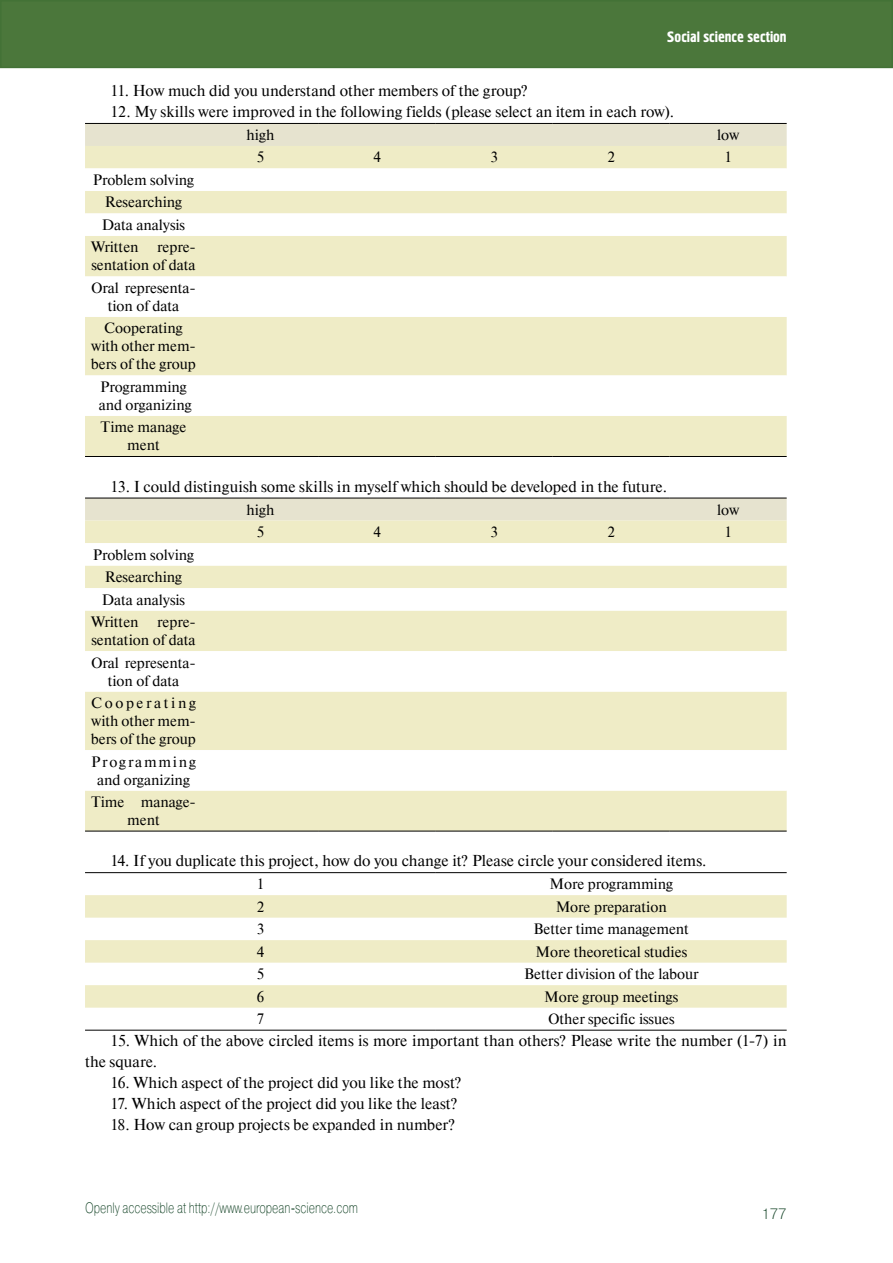
<style>
.page{position:relative;width:893px;height:1263px;background:#fff}
.page>*{position:absolute;margin:0;border:0;box-sizing:border-box;transform-origin:0 0}
.t1{font:15.75px/21px "Newton C";color:#000}
.t2{font:15px/22.5px "Newton C";color:#000}
.t3{font:15px "Pragmatica Light C";color:#0d3e20;scale:.75 1}
.t4{font:15px/22.5px "Newton C";letter-spacing:.175em;color:#000;text-align:center}
.t5{font:15px "Hermes C";color:#fff}
.t6{font:15px "Pragmatica Light C";color:#0d3e20}
</style>
<div class="page">
<div style="left:1px;top:1px;width:891px;height:66px;background:#4b773b"></div>
<div style="left:0;top:0;width:893px;height:68px;border:2px solid #437236"></div>
<div style="left:85px;top:124px;width:702px;height:22px;background:#e6e3cf"></div>
<div style="left:85px;top:146px;width:702px;height:310px;background:#efecc6"></div>
<svg style="left:85px;top:168px;width:702px;height:248px"></svg>
<hr style="left:85px;top:123px;width:117px;height:1px;background:#000">
<hr style="left:202px;top:123px;width:117px;height:1px;background:#000">
<hr style="left:319px;top:123px;width:117px;height:1px;background:#000">
<hr style="left:436px;top:123px;width:117px;height:1px;background:#000">
<hr style="left:553px;top:123px;width:117px;height:1px;background:#000">
<hr style="left:670px;top:123px;width:117px;height:1px;background:#000">
<hr style="left:85px;top:456px;width:117px;height:1px;background:#000">
<hr style="left:202px;top:456px;width:117px;height:1px;background:#000">
<hr style="left:319px;top:456px;width:117px;height:1px;background:#000">
<hr style="left:436px;top:456px;width:117px;height:1px;background:#000">
<hr style="left:553px;top:456px;width:117px;height:1px;background:#000">
<hr style="left:670px;top:456px;width:117px;height:1px;background:#000">
<div style="left:85px;top:499px;width:702px;height:21px;background:#e6e3cf"></div>
<div style="left:85px;top:520px;width:702px;height:311px;background:#efecc6"></div>
<svg style="left:85px;top:543px;width:702px;height:247px"></svg>
<hr style="left:85px;top:498px;width:117px;height:1px;background:#000">
<hr style="left:202px;top:498px;width:117px;height:1px;background:#000">
<hr style="left:319px;top:498px;width:117px;height:1px;background:#000">
<hr style="left:436px;top:498px;width:117px;height:1px;background:#000">
<hr style="left:553px;top:498px;width:117px;height:1px;background:#000">
<hr style="left:670px;top:498px;width:117px;height:1px;background:#000">
<hr style="left:85px;top:831px;width:117px;height:1px;background:#000">
<hr style="left:202px;top:831px;width:117px;height:1px;background:#000">
<hr style="left:319px;top:831px;width:117px;height:1px;background:#000">
<hr style="left:436px;top:831px;width:117px;height:1px;background:#000">
<hr style="left:553px;top:831px;width:117px;height:1px;background:#000">
<hr style="left:670px;top:831px;width:117px;height:1px;background:#000">
<svg style="left:85px;top:873px;width:702px;height:157px"></svg>
<svg style="left:85px;top:895px;width:702px;height:113px;fill:#efecc6"></svg>
<hr style="left:85px;top:872px;width:351px;height:1px;background:#000">
<hr style="left:436px;top:872px;width:351px;height:1px;background:#000">
<hr style="left:85px;top:1030px;width:351px;height:1px;background:#000">
<hr style="left:436px;top:1030px;width:351px;height:1px;background:#000">
<p class="t5" style="left:667px;top:29px;width:121px">Social science section</p>
<p class="t1" style="left:111px;top:80px;width:419px">11. How much did you understand other members of the group?</p>
<p class="t1" style="left:111px;top:101px;width:565px">12. My skills were improved in the following fields (please select an item in each row).</p>
<p class="t2" style="left:247px;top:124px;width:29px">high</p>
<p class="t2" style="left:717px;top:124px;width:24px">low</p>
<p class="t2" style="left:257px;top:146px;width:9px">5</p>
<p class="t2" style="left:374px;top:146px;width:9px">4</p>
<p class="t2" style="left:491px;top:146px;width:9px">3</p>
<p class="t2" style="left:607px;top:146px;width:9px">2</p>
<p class="t2" style="left:724px;top:146px;width:9px">1</p>
<p class="t2" style="left:91px;top:169px;width:106px;text-align:center">Problem solving<br>Researching<br>Data analysis<br>Written repre-</p>
<p class="t2" style="left:91px;top:254px;width:106px">sentation of data<br>Oral representa-</p>
<p class="t2" style="left:104px;top:295px;width:80px">tion of data<br>Cooperating</p>
<p class="t2" style="left:91px;top:337px;width:106px;line-height:18px">with other mem&shy;bers of the group</p>
<p class="t2" style="left:99px;top:378px;width:94px;line-height:18px">Programming and organizing</p>
<p class="t2" style="left:101px;top:418px;width:87px;line-height:18px;text-align:center">Time manage ment</p>
<p class="t1" style="left:111px;top:476px;width:558px">13. I could distinguish some skills in myself which should be developed in the future.</p>
<p class="t2" style="left:247px;top:498px;width:29px">high</p>
<p class="t2" style="left:717px;top:498px;width:24px">low</p>
<p class="t2" style="left:257px;top:521px;width:9px">5</p>
<p class="t2" style="left:374px;top:521px;width:9px">4</p>
<p class="t2" style="left:491px;top:521px;width:9px">3</p>
<p class="t2" style="left:607px;top:521px;width:9px">2</p>
<p class="t2" style="left:724px;top:521px;width:9px">1</p>
<p class="t2" style="left:91px;top:543px;width:106px;text-align:center">Problem solving<br>Researching<br>Data analysis<br>Written repre-</p>
<p class="t2" style="left:91px;top:629px;width:106px">sentation of data<br>Oral representa-</p>
<p class="t4" style="left:91px;top:669px;width:106px">tion of data<br>Cooperating</p>
<p class="t2" style="left:91px;top:712px;width:106px;line-height:18px">with other mem&shy;bers of the group</p>
<p class="t2" style="left:91px;top:752px;width:106px;line-height:18px;text-align:center">Programming and organizing</p>
<p class="t2" style="left:91px;top:793px;width:106px;line-height:18px;text-align:center">Time manage&shy;ment</p>
<p class="t1" style="left:111px;top:850px;width:597px">14. If you duplicate this project, how do you change it? Please circle your considered items.</p>
<p class="t2" style="left:257px;top:873px;width:9px">1</p>
<p class="t2" style="left:549px;top:873px;width:125px">More programming</p>
<p class="t2" style="left:257px;top:895px;width:9px">2</p>
<p class="t2" style="left:556px;top:895px;width:113px">More preparation</p>
<p class="t2" style="left:257px;top:918px;width:9px">3</p>
<p class="t2" style="left:533px;top:918px;width:157px">Better time management</p>
<p class="t2" style="left:257px;top:940px;width:9px">4</p>
<p class="t2" style="left:535px;top:940px;width:153px">More theoretical studies</p>
<p class="t2" style="left:257px;top:963px;width:9px">5</p>
<p class="t2" style="left:524px;top:963px;width:176px">Better division of the labour</p>
<p class="t2" style="left:257px;top:985px;width:9px">6</p>
<p class="t2" style="left:544px;top:985px;width:136px">More group meetings</p>
<p class="t2" style="left:257px;top:1008px;width:9px">7</p>
<p class="t2" style="left:548px;top:1008px;width:128px">Other specific issues</p>
<p class="t1" style="left:85px;top:1030px;width:703px;text-indent:26px">15. Which of the above circled items is more important than others? Please write the number (1-7) in the square.</p>
<p class="t1" style="left:111px;top:1072px;width:353px">16. Which aspect of the project did you like the most?</p>
<p class="t1" style="left:111px;top:1093px;width:348px">17. Which aspect of the project did you like the least?</p>
<p class="t1" style="left:111px;top:1114px;width:346px">18. How can group projects be expanded in number?</p>
<p class="t3" style="left:85px;top:1199px;width:365px">Openly accessible at http://www.european-science.com</p>
<p class="t6" style="left:761px;top:1205px;width:27px">177</p>
</div>
